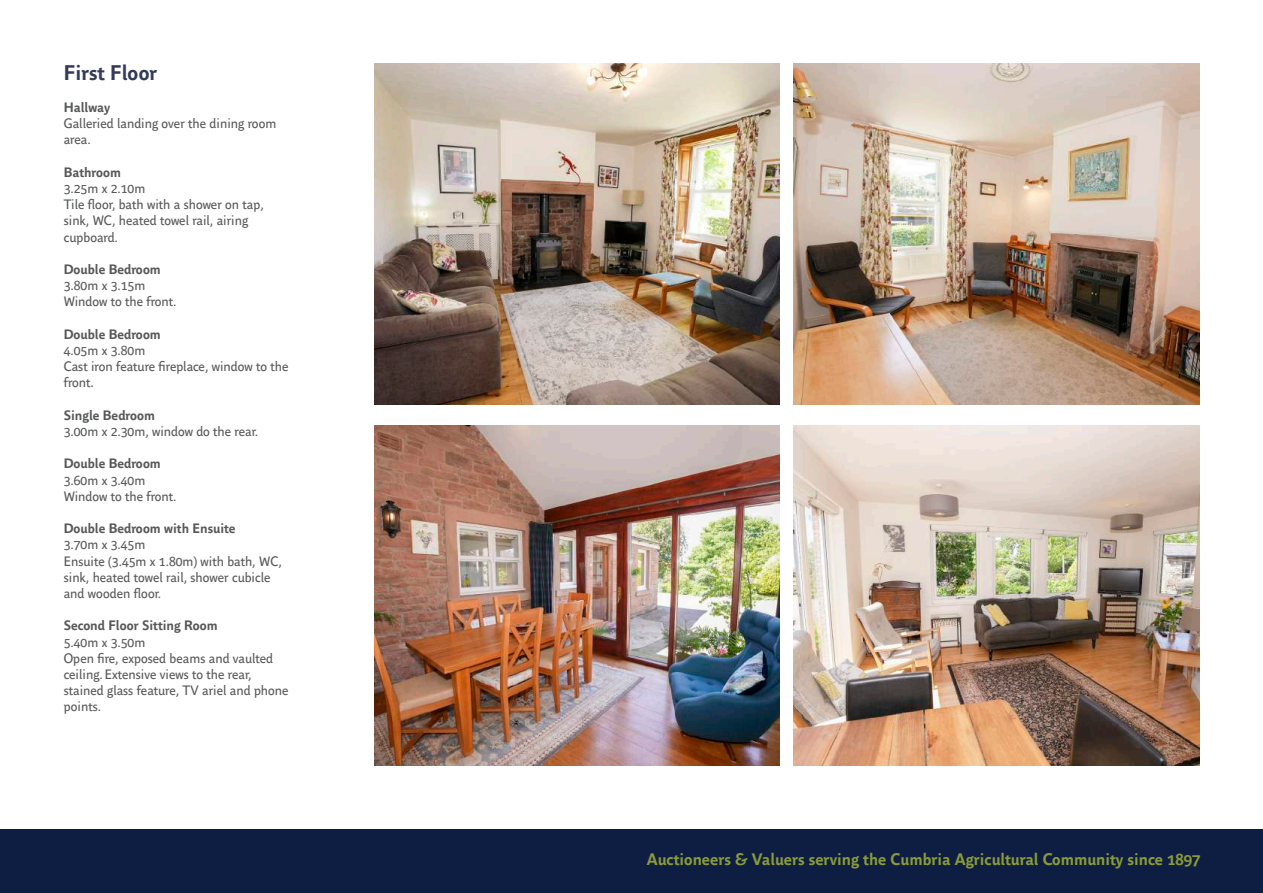
<style>
.page{position:relative;width:1263px;height:893px;background:#fff}
.page>*{position:absolute;margin:0;border:0;box-sizing:border-box;transform-origin:0 0}
.t1{font:700 21px "Parisine Office Std";color:#343b59}
.t2{font:700 16.5px "Parisine Office Std";color:#8a9b39}
.t3{font:13.5px/16.2px "Parisine Office Std";color:#57585a}
.t4{font:700 13.5px "Parisine Office Std";color:#57585a}
</style>
<div class="page">
<div style="left:0;top:829px;width:1263px;height:64px;background:#0e1d42"></div>
<img style="left:374px;top:425px;width:405px;height:340px">
<img style="left:794px;top:64px;width:405px;height:340px">
<img style="left:374px;top:64px;width:405px;height:340px">
<img style="left:794px;top:425px;width:405px;height:340px">
<h1 class="t1" style="left:64px;top:60px;width:95px">First Floor</h1>
<p class="t4" style="left:64px;top:99px;width:48px">Hallway</p>
<p class="t3" style="left:64px;top:116px;width:214px">Galleried landing over the dining room area.</p>
<p class="t4" style="left:64px;top:164px;width:59px">Bathroom</p>
<p class="t3" style="left:64px;top:180px;width:201px">3.25m x 2.10m<br>Tile floor, bath with a shower on tap, sink, WC, heated towel rail, airing cupboard.</p>
<p class="t4" style="left:64px;top:261px;width:99px">Double Bedroom</p>
<p class="t3" style="left:64px;top:278px;width:114px">3.80m x 3.15m<br>Window to the front.</p>
<p class="t4" style="left:64px;top:326px;width:99px">Double Bedroom</p>
<p class="t3" style="left:64px;top:342px;width:226px">4.05m x 3.80m<br>Cast iron feature fireplace, window to the front.</p>
<p class="t4" style="left:64px;top:407px;width:93px">Single Bedroom</p>
<p class="t3" style="left:64px;top:423px;width:196px">3.00m x 2.30m, window do the rear.</p>
<p class="t4" style="left:64px;top:456px;width:99px">Double Bedroom</p>
<p class="t3" style="left:64px;top:472px;width:114px">3.60m x 3.40m<br>Window to the front.</p>
<p class="t4" style="left:64px;top:520px;width:173px">Double Bedroom with Ensuite</p>
<p class="t3" style="left:64px;top:537px;width:220px">3.70m x 3.45m<br>Ensuite (3.45m x 1.80m) with bath, WC, sink, heated towel rail, shower cubicle and wooden floor.</p>
<p class="t4" style="left:64px;top:618px;width:155px">Second Floor Sitting Room</p>
<p class="t3" style="left:64px;top:634px;width:226px">5.40m x 3.50m<br>Open fire, exposed beams and vaulted ceiling. Extensive views to the rear, stained glass feature, TV ariel and phone points.</p>
<p class="t2" style="left:647px;top:849px;width:555px">Auctioneers &amp; Valuers serving the Cumbria Agricultural Community since 1897</p>
</div>
